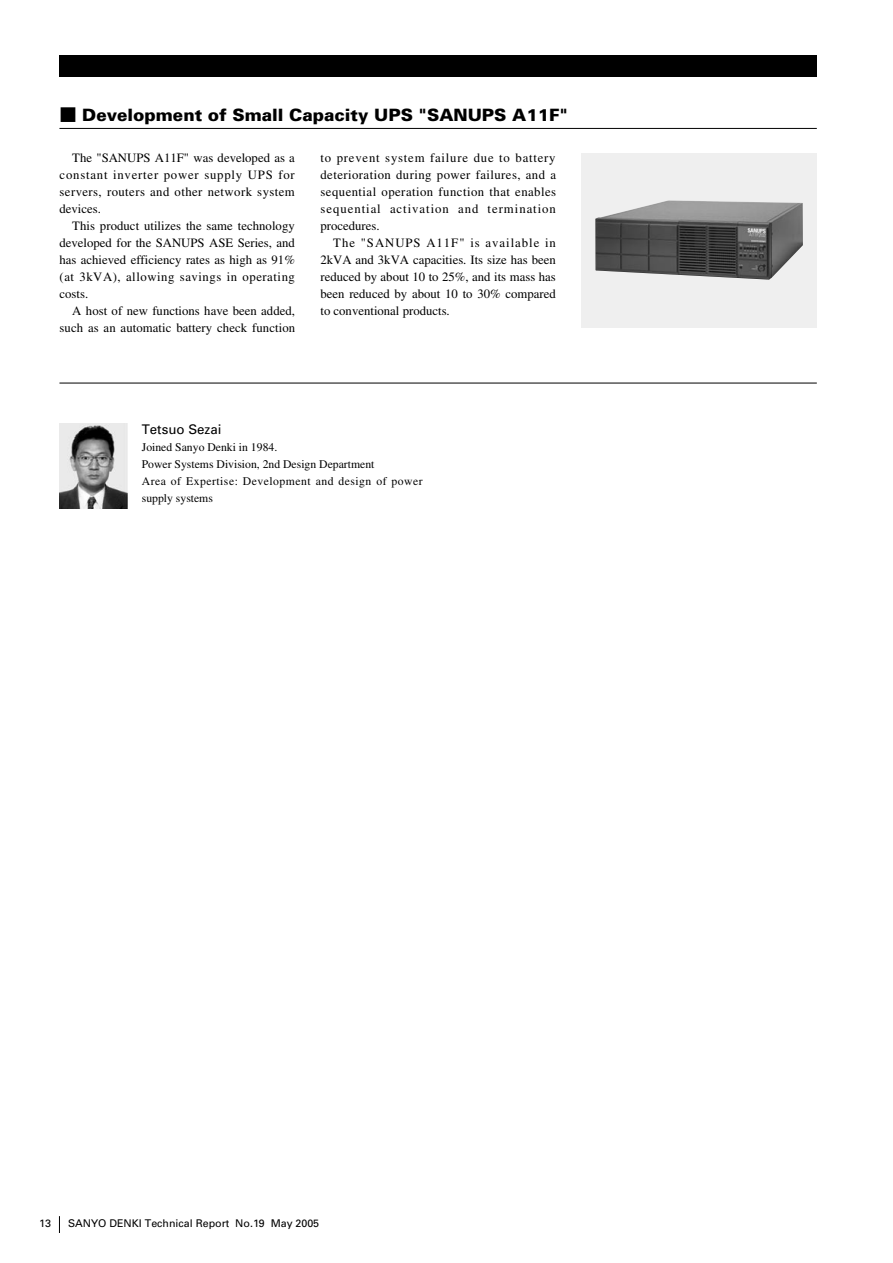
<style>
.page{position:relative;width:893px;height:1263px;background:#fff}
.page>*{position:absolute;margin:0;border:0;box-sizing:border-box;transform-origin:0 0}
.t1{font:900 16.95px "Univers";color:#000}
.t2{font:13.35px "Univers";color:#000}
.t3{font:12.75px/17px "Times";letter-spacing:.005em;color:#000;text-align:justify}
.t4{font:11.7px/17px "Times";color:#000}
.t5{font:10.65px "Univers";color:#000}
.s1{font-family:"Shin Go";font-weight:700}
</style>
<div class="page">
<hr style="left:59px;top:383px;width:757px;height:1px;background:#000">
<div style="left:581px;top:153px;width:235px;height:174px;background:#efefef"></div>
<img style="left:595px;top:200px;width:207px;height:80px">
<hr style="left:59px;top:128px;width:757px;height:1px;background:#000">
<img style="left:60px;top:423px;width:68px;height:85px">
<svg style="left:59px;top:1216px;width:1px;height:17px"></svg>
<div style="left:60px;top:55px;width:756px;height:22px;background:#000"></div>
<h1 class="t1" style="left:60px;top:109px;width:510px"><span class="s1">■</span> Development of Small Capacity UPS "SANUPS A11F"</h1>
<p class="t3" style="left:60px;top:150px;width:237px;text-indent:13px">The "SANUPS A11F" was developed as a constant inverter power supply UPS for servers, routers and other network system devices.</p>
<p class="t3" style="left:60px;top:218px;width:237px;text-indent:13px">This product utilizes the same technology developed for the SANUPS ASE Series, and has achieved efficiency rates as high as 91% (at 3kVA), allowing savings in operating costs.</p>
<p class="t3" style="left:60px;top:303px;width:237px;text-align:right">A host of new functions have been added, such as an automatic battery check function</p>
<p class="t3" style="left:320px;top:150px;width:237px">to prevent system failure due to battery deterioration during power failures, and a sequential operation function that enables sequential activation and termination procedures.</p>
<p class="t3" style="left:320px;top:235px;width:237px;text-indent:13px">The "SANUPS A11F" is available in 2kVA and 3kVA capacities. Its size has been reduced by about 10 to 25%, and its mass has been reduced by about 10 to 30% compared to conventional products.</p>
<p class="t2" style="left:142px;top:424px;width:81px">Tetsuo Sezai</p>
<p class="t4" style="left:142px;top:439px;width:282px">Joined Sanyo Denki in 1984.<br>Power Systems Division, 2nd Design Department<br>Area of Expertise: Development and design of power supply systems</p>
<p class="t5" style="left:39px;top:1220px;width:13px">13</p>
<p class="t5" style="left:68px;top:1220px;width:253px">SANYO DENKI Technical Report No.19 May 2005</p>
</div>
